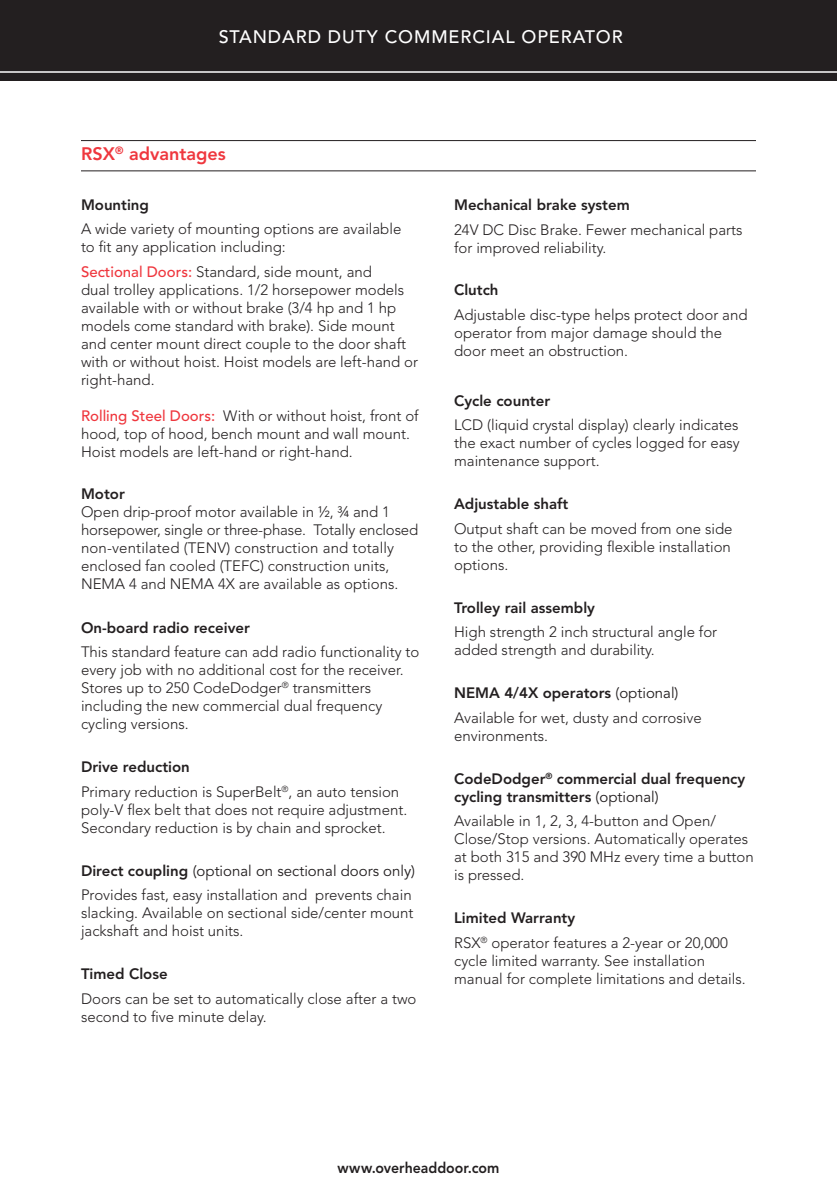
<style>
.page{position:relative;width:837px;height:1188px;background:#fff}
.page>*{position:absolute;margin:0;border:0;box-sizing:border-box;transform-origin:0 0}
.t1{font:500 18px "Avenir LT Std";letter-spacing:.05em;color:#fff}
.t2{font:800 18px "Avenir LT Std";color:#ef373e}
.t3{font:300 15px/18px "Avenir LT Std";color:#231f20}
.t4{font:800 15px/18px "Avenir LT Std";color:#231f20}
.t5{font:800 15px "Avenir LT Std";color:#231f20;scale:.94 1}
.s1{font-weight:500;color:#ef373e}
.s2{font-weight:800}
.s3{font-weight:400}
</style>
<div class="page">
<div style="left:0;top:0;width:837px;height:81px;background:#231f20"></div>
<hr style="left:0;top:71px;width:837px;height:2px;background:#fff">
<hr style="left:81px;top:140px;width:675px;height:1px;background:#231f20">
<hr style="left:81px;top:171px;width:675px;height:1px;background:#231f20">
<p class="t1" style="left:219px;top:29px;width:406px">STANDARD DUTY COMMERCIAL OPERATOR</p>
<p class="t2" style="left:81px;top:146px;width:146px">RSX<sup>®</sup> advantages</p>
<p class="t4" style="left:81px;top:197px;width:70px">Mounting</p>
<p class="t3" style="left:81px;top:221px;width:322px">A wide variety of mounting options are available to fit any application including:</p>
<p class="t3" style="left:81px;top:264px;width:339px"><span class="s1">Sectional Doors:</span> Standard, side mount, and<br>dual trolley applications. 1/2 horsepower models available with or without brake (3/4 hp and 1 hp models come standard with brake). Side mount and center mount direct couple to the door shaft with or without hoist. Hoist models are left-hand or right-hand.</p>
<p class="t3" style="left:81px;top:408px;width:339px"><span class="s1">Rolling Steel Doors:</span> With or without hoist, front of hood, top of hood, bench mount and wall mount.<br>Hoist models are left-hand or right-hand.</p>
<p class="t4" style="left:81px;top:486px;width:45px">Motor</p>
<p class="t3" style="left:81px;top:504px;width:339px">Open drip-proof motor available in ½, ¾ and 1 horsepower, single or three-phase. Totally enclosed non-ventilated (TENV) construction and totally enclosed fan cooled (TEFC) construction units, NEMA 4 and NEMA 4X are available as options.</p>
<p class="t4" style="left:81px;top:620px;width:170px">On-board radio receiver</p>
<p class="t3" style="left:81px;top:644px;width:340px">This standard feature can add radio functionality to every job with no additional cost for the receiver.<br>Stores up to 250 CodeDodger<sup>®</sup> transmitters including the new commercial dual frequency cycling versions.</p>
<p class="t3" style="left:81px;top:756px;width:320px;line-height:24.8px"><span class="s2">Drive reduction<br></span>Primary reduction is SuperBelt<sup>®</sup>, an auto tension</p>
<p class="t3" style="left:81px;top:802px;width:328px">poly-V flex belt that does not require adjustment.<br>Secondary reduction is by chain and sprocket.</p>
<p class="t3" style="left:81px;top:859px;width:336px;line-height:24.8px"><span class="s2">Direct coupling</span> <span class="s3">(optional on sectional doors only)<br></span>Provides fast, easy installation and prevents chain</p>
<p class="t3" style="left:81px;top:905px;width:334px">slacking. Available on sectional side/center mount jackshaft and hoist units.</p>
<p class="t4" style="left:81px;top:966px;width:88px">Timed Close</p>
<p class="t3" style="left:81px;top:991px;width:337px">Doors can be set to automatically close after a two second to five minute delay.</p>
<p class="t4" style="left:454px;top:197px;width:177px">Mechanical brake system</p>
<p class="t3" style="left:454px;top:222px;width:290px">24V DC Disc Brake. Fewer mechanical parts for improved reliability.</p>
<p class="t4" style="left:454px;top:282px;width:46px">Clutch</p>
<p class="t3" style="left:454px;top:307px;width:295px">Adjustable disc-type helps protect door and operator from major damage should the door meet an obstruction.</p>
<p class="t4" style="left:454px;top:393px;width:98px">Cycle counter</p>
<p class="t3" style="left:454px;top:417px;width:287px;text-align:justify">LCD (liquid crystal display) clearly indicates the exact number of cycles logged for easy maintenance support.</p>
<p class="t4" style="left:454px;top:496px;width:116px">Adjustable shaft</p>
<p class="t3" style="left:454px;top:521px;width:280px;text-align:justify">Output shaft can be moved from one side to the other, providing flexible installation options.</p>
<p class="t4" style="left:454px;top:600px;width:142px">Trolley rail assembly</p>
<p class="t3" style="left:454px;top:624px;width:265px">High strength 2 inch structural angle for added strength and durability.</p>
<p class="t3" style="left:454px;top:682px;width:249px;line-height:24.8px"><span class="s2">NEMA 4/4X operators</span> <span class="s3">(optional)<br></span>Available for wet, dusty and corrosive</p>
<p class="t3" style="left:454px;top:728px;width:95px">environments.</p>
<p class="t4" style="left:454px;top:771px;width:293px">CodeDodger<sup>®</sup> commercial dual frequency cycling transmitters <span class="s3">(optional)</span></p>
<p class="t3" style="left:454px;top:813px;width:301px">Available in 1, 2, 3, 4-button and Open/ Close/Stop versions. Automatically operates at both 315 and 390 MHz every time a button is pressed.</p>
<p class="t3" style="left:454px;top:907px;width:275px;line-height:24.8px"><span class="s2">Limited Warranty<br></span>RSX<sup>®</sup> operator features a 2-year or 20,000</p>
<p class="t3" style="left:454px;top:953px;width:293px">cycle limited warranty. See installation manual for complete limitations and details.</p>
<p class="t5" style="left:338px;top:1162px;width:174px">www.overheaddoor.com</p>
</div>
